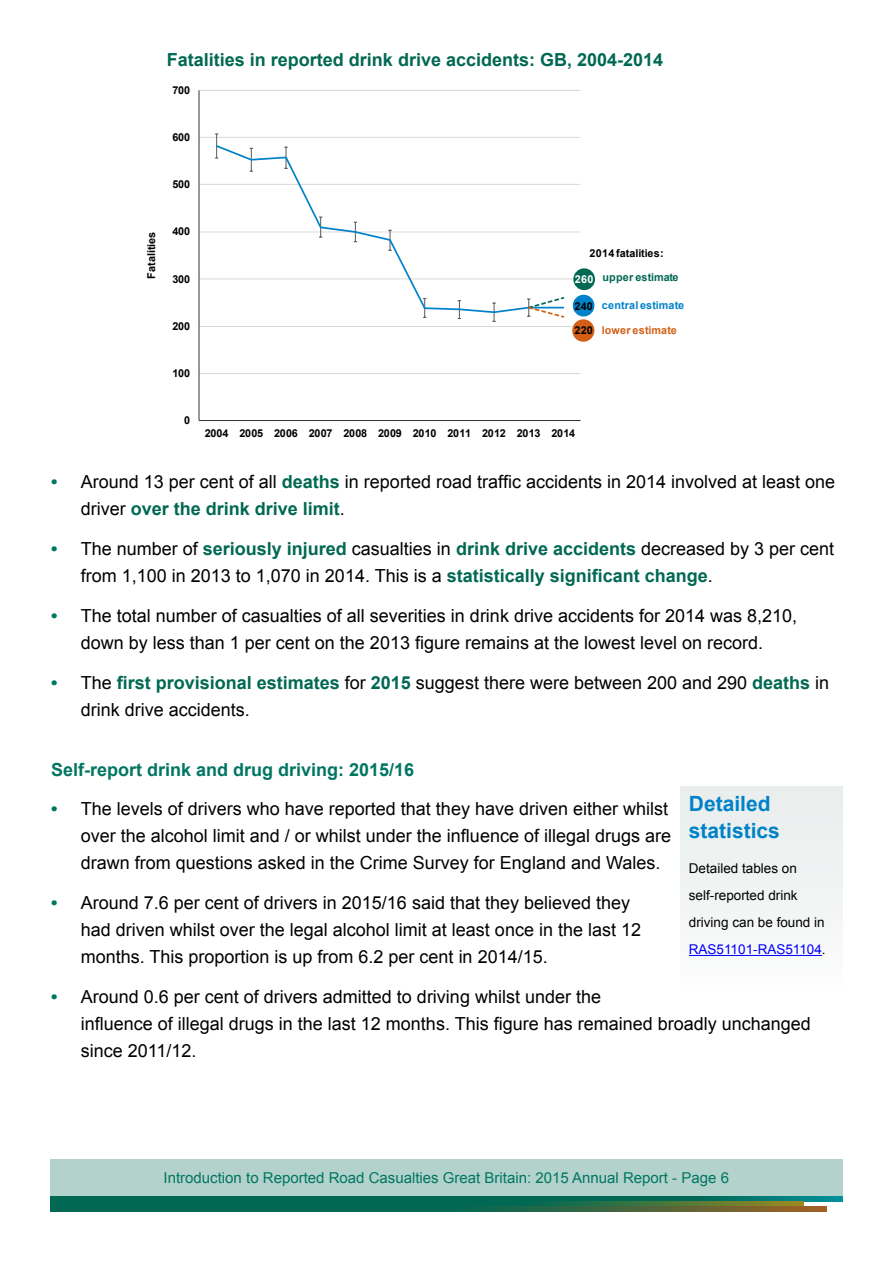
<style>
.page{position:relative;width:893px;height:1263px;background:#fff}
.page>*{position:absolute;margin:0;border:0;box-sizing:border-box;transform-origin:0 0}
.t1{font:700 21px/27px "Arial";color:#0082ca}
.t2{font:18px/27px "Arial";color:#000}
.t3{font:700 18px "Arial";color:#006853}
.bold_intro_text{font:700 18px "Arial";color:#007662}
.t4{font:15px "Arial";color:#007662}
.Contents{font:13.5px/27px "Arial";color:#000}
.t5{font:700 10.95px "Arial";letter-spacing:-.015em;color:#000}
.t6{font:700 10.95px "Arial";letter-spacing:.025em;color:#0082ca}
.t7{font:700 10.95px "Arial";letter-spacing:.005em;color:#000}
.t8{font:700 10.95px "Arial";letter-spacing:.02em;color:#006853}
.t9{font:700 10.95px "Arial";letter-spacing:.01em;color:#d25f15}
.t10{font:700 10.95px "Arial";color:#fff}
.t11{font:700 10.8px "Arial";letter-spacing:-.015em;color:#000}
.s1{font-weight:700;color:#007662}
.s2{font-weight:700;color:#006853}
.s3{color:#00f}
</style>
<div class="page">
<div style="left:50px;top:1160px;width:792px;height:36px;background:#b3d2cb"></div>
<svg style="left:50px;top:1196px;width:792px;height:5px;background:#006b59"></svg>
<svg style="left:50px;top:1201px;width:753px;height:5px;background:#1b6d4a"></svg>
<svg style="left:50px;top:1206px;width:777px;height:6px;background:#256647"></svg>
<hr style="left:199px;top:373px;width:381px;height:1px;background:#d9d9d9">
<hr style="left:199px;top:326px;width:381px;height:1px;background:#d9d9d9">
<hr style="left:199px;top:279px;width:381px;height:1px;background:#d9d9d9">
<hr style="left:199px;top:232px;width:381px;height:1px;background:#d9d9d9">
<hr style="left:199px;top:184px;width:381px;height:1px;background:#d9d9d9">
<hr style="left:199px;top:137px;width:381px;height:1px;background:#d9d9d9">
<hr style="left:199px;top:90px;width:381px;height:1px;background:#d9d9d9">
<hr style="left:199px;top:90px;width:1px;height:330px;background:#333">
<hr style="left:199px;top:420px;width:381px;height:1px;background:#333">
<svg style="left:215px;top:134px;width:3px;height:10px"></svg>
<svg style="left:492px;top:314px;width:4px;height:8px"></svg>
<svg style="left:214px;top:144px;width:351px;height:170px"></svg>
<svg style="left:527px;top:296px;width:38px;height:22px"></svg>
<div style="left:574px;top:269px;width:20px;height:20px;background:#006853;border-radius:50%"></div>
<div style="left:573px;top:268px;width:22px;height:22px;border:2px solid #006853;border-radius:50%"></div>
<div style="left:574px;top:296px;width:20px;height:20px;background:#0082ca;border-radius:50%"></div>
<div style="left:573px;top:295px;width:21px;height:21px;border:2px solid #0082ca;border-radius:50%"></div>
<div style="left:573px;top:320px;width:21px;height:21px;background:#d25f15;border-radius:50%"></div>
<div style="left:572px;top:319px;width:22px;height:23px;border:2px solid #d25f15;border-radius:50%"></div>
<div style="left:680px;top:787px;width:162px;height:208px;background:#f1f4f4"></div>
<hr style="left:689px;top:955px;width:133px;height:1px;background:#00f">
<p class="t3" style="left:167px;top:48px;width:498px">Fatalities in reported drink drive accidents: GB, 2004-2014</p>
<p class="t5" style="left:172px;top:82px;width:19px">700</p>
<p class="t5" style="left:172px;top:130px;width:19px">600</p>
<p class="t11" style="left:144px;top:279px;width:49px;rotate:-90deg">Fatalities</p>
<p class="t5" style="left:172px;top:177px;width:19px">500</p>
<p class="t5" style="left:172px;top:224px;width:19px">400</p>
<p class="t5" style="left:172px;top:271px;width:19px">300</p>
<p class="t5" style="left:172px;top:319px;width:19px">200</p>
<p class="t5" style="left:172px;top:366px;width:19px">100</p>
<p class="t7" style="left:590px;top:246px;width:76px">2014 fatalities:</p>
<p class="t10" style="left:575px;top:272px;width:20px">260</p>
<p class="t5" style="left:574px;top:298px;width:20px">240</p>
<p class="t5" style="left:574px;top:323px;width:20px">220</p>
<p class="t8" style="left:602px;top:270px;width:77px">upper estimate</p>
<p class="t6" style="left:602px;top:298px;width:84px">central estimate</p>
<p class="t9" style="left:602px;top:322px;width:76px">lower estimate</p>
<p class="t5" style="left:184px;top:413px;width:8px">0</p>
<p class="t5" style="left:205px;top:426px;width:372px">2004 2005 2006 2007 2008 2009 2010 2011 2012 2013 2014</p>
<p class="t2" style="left:81px;top:469px;width:756px;text-indent:-30px"><span class="s1">•</span> Around 13 per cent of all <span class="s2">deaths</span> in reported road traffic accidents in 2014 involved at least one driver <span class="s2">over the drink drive limit</span>.</p>
<p class="t2" style="left:81px;top:535px;width:755px;text-indent:-30px"><span class="s1">•</span> The number of <span class="s2">seriously injured</span> casualties in <span class="s2">drink drive accidents</span> decreased by 3 per cent from 1,100 in 2013 to 1,070 in 2014. This is a <span class="s2">statistically significant change</span>.</p>
<p class="t2" style="left:51px;top:602px;width:748px;text-align:center"><span class="s1">•</span> The total number of casualties of all severities in drink drive accidents for 2014 was 8,210, down by less than 1 per cent on the 2013 figure remains at the lowest level on record.</p>
<p class="t2" style="left:81px;top:669px;width:750px;text-indent:-30px"><span class="s1">•</span> The <span class="s2">first provisional estimates</span> for <span class="s2">2015</span> suggest there were between 200 and 290 <span class="s2">deaths</span> in drink drive accidents.</p>
<p class="bold_intro_text" style="left:51px;top:757px;width:365px">Self-report drink and drug driving: 2015/16</p>
<p class="t2" style="left:81px;top:796px;width:592px;text-indent:-30px"><span class="s1">•</span> The levels of drivers who have reported that they have driven either whilst over the alcohol limit and / or whilst under the influence of illegal drugs are drawn from questions asked in the Crime Survey for England and Wales.</p>
<p class="t2" style="left:81px;top:889px;width:562px;text-indent:-30px"><span class="s1">•</span> Around 7.6 per cent of drivers in 2015/16 said that they believed they had driven whilst over the legal alcohol limit at least once in the last 12 months. This proportion is up from 6.2 per cent in 2014/15.</p>
<p class="t2" style="left:81px;top:983px;width:732px;text-indent:-30px"><span class="s1">•</span> Around 0.6 per cent of drivers admitted to driving whilst under the<br>influence of illegal drugs in the last 12 months. This figure has remained broadly unchanged since 2011/12.</p>
<p class="t1" style="left:689px;top:790px;width:93px">Detailed statistics</p>
<p class="Contents" style="left:689px;top:855px;width:138px">Detailed tables on self-reported drink driving can be found in<br><span class="s3">RAS51101-RAS51104</span>.</p>
<p class="t4" style="left:164px;top:1168px;width:567px">Introduction to Reported Road Casualties Great Britain: 2015 Annual Report - Page 6</p>
</div>
